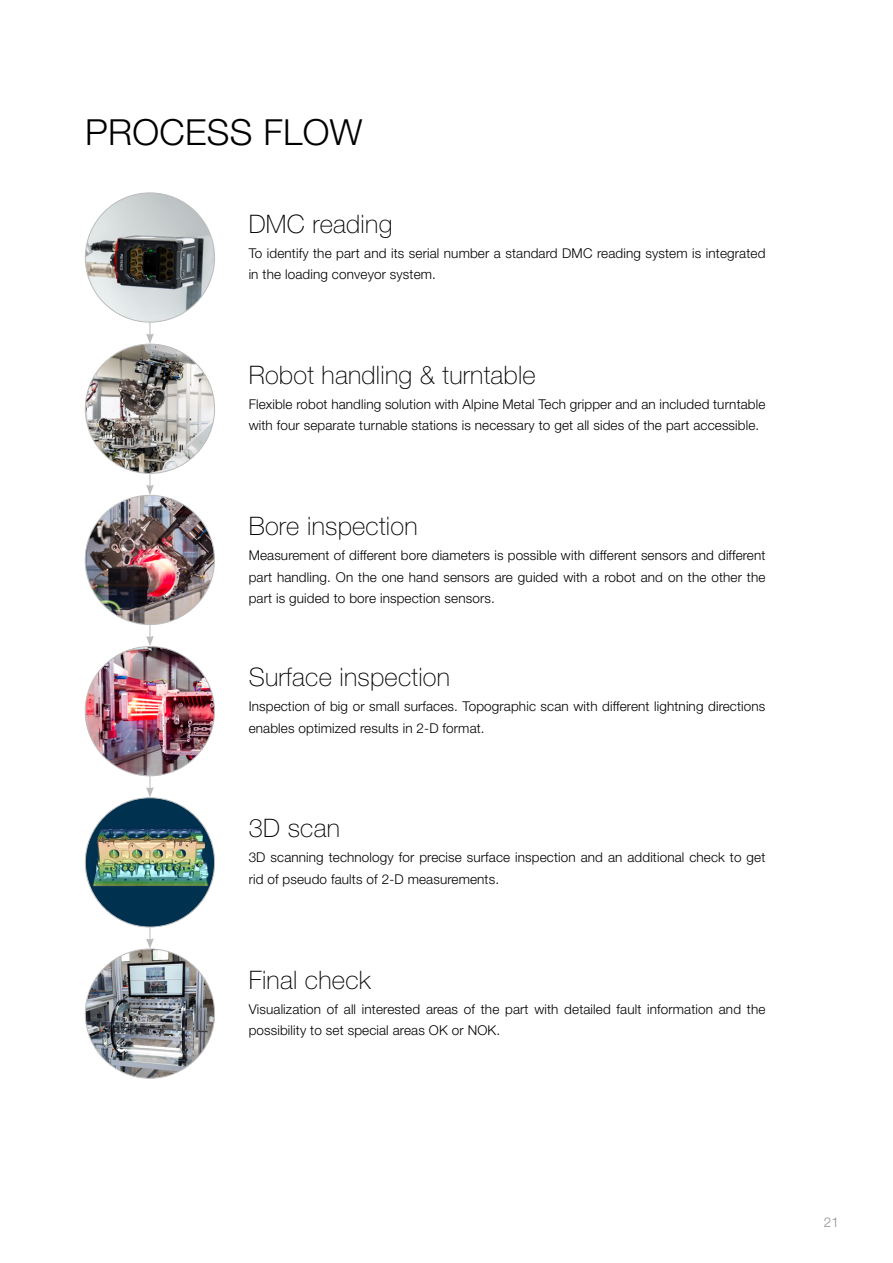
<style>
.page{position:relative;width:893px;height:1263px;background:#fff}
.page>*{position:absolute;margin:0;border:0;box-sizing:border-box;transform-origin:0 0}
.t1{font:300 36px "Helvetica Neue LT Std";letter-spacing:.01em;color:#000}
.t2{font:100 25.5px "Helvetica Neue LT Std";letter-spacing:.01em;color:#000}
.t3{font:300 13.5px/21.6px "Helvetica Neue LT Std";letter-spacing:.01em;color:#000}
.t4{font:300 13.5px "Helvetica Neue LT Std";color:#929292}
</style>
<div class="page">
<img style="left:85px;top:193px;width:130px;height:129px;border-radius:65px">
<img style="left:85px;top:344px;width:130px;height:129px;border-radius:65px">
<img style="left:85px;top:646px;width:129px;height:130px;border-radius:65px">
<img style="left:85px;top:495px;width:129px;height:129px;border-radius:65px">
<img style="left:85px;top:798px;width:130px;height:129px;border-radius:65px">
<svg style="left:146px;top:322px;width:8px;height:22px"></svg>
<svg style="left:146px;top:473px;width:8px;height:22px"></svg>
<svg style="left:146px;top:625px;width:8px;height:21px"></svg>
<svg style="left:146px;top:776px;width:8px;height:22px"></svg>
<svg style="left:146px;top:927px;width:8px;height:22px"></svg>
<img style="left:85px;top:949px;width:130px;height:129px;border-radius:65px">
<h1 class="t1" style="left:85px;top:110px;width:279px">PROCESS FLOW</h1>
<h2 class="t2" style="left:249px;top:209px;width:145px">DMC reading</h2>
<p class="t3" style="left:249px;top:242px;width:518px">To identify the part and its serial number a standard DMC reading system is integrated in the loading conveyor system.</p>
<h2 class="t2" style="left:249px;top:360px;width:289px">Robot handling &amp; turntable</h2>
<p class="t3" style="left:249px;top:393px;width:518px">Flexible robot handling solution with Alpine Metal Tech gripper and an included turntable with four separate turnable stations is necessary to get all sides of the part accessible.</p>
<h2 class="t2" style="left:249px;top:511px;width:170px">Bore inspection</h2>
<p class="t3" style="left:249px;top:544px;width:518px;text-align:justify">Measurement of different bore diameters is possible with different sensors and different part handling. On the one hand sensors are guided with a robot and on the other the part is guided to bore inspection sensors.</p>
<h2 class="t2" style="left:249px;top:662px;width:203px">Surface inspection</h2>
<p class="t3" style="left:249px;top:695px;width:518px">Inspection of big or small surfaces. Topographic scan with different lightning directions enables optimized results in 2-D format.</p>
<h2 class="t2" style="left:249px;top:814px;width:93px">3D scan</h2>
<p class="t3" style="left:249px;top:846px;width:518px">3D scanning technology for precise surface inspection and an additional check to get rid of pseudo faults of 2-D measurements.</p>
<h2 class="t2" style="left:249px;top:965px;width:124px">Final check</h2>
<p class="t3" style="left:249px;top:998px;width:518px">Visualization of all interested areas of the part with detailed fault information and the possibility to set special areas OK or NOK.</p>
<p class="t4" style="left:824px;top:1214px;width:17px">21</p>
</div>
